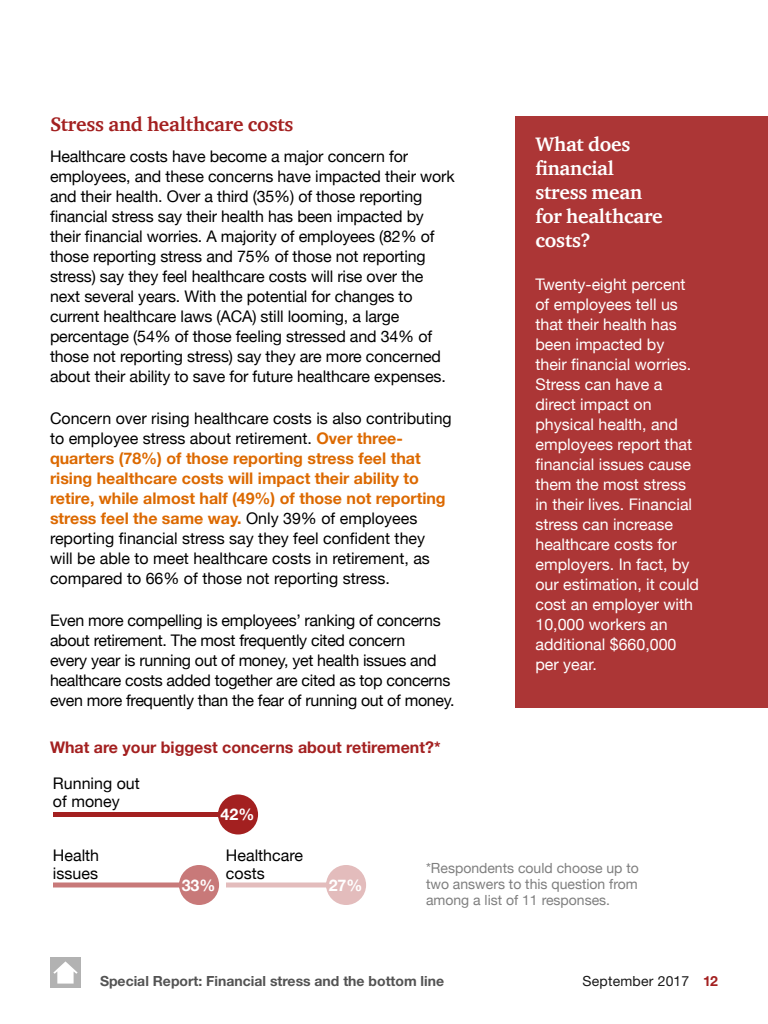
<style>
.page{position:relative;width:768px;height:1024px;background:#fff}
.page>*{position:absolute;margin:0;border:0;box-sizing:border-box;transform-origin:0 0}
.t1{font:700 20px/24px "ITC Charter Com";letter-spacing:-.01em;color:#fff}
.t2{font:700 20px "ITC Charter Com";letter-spacing:-.01em;color:#a32020}
.t3{font:16px/20px "Helvetica Neue";letter-spacing:-.01em;color:#000}
.t4{font:16px/20px "Helvetica Neue";color:#fff}
.t5{font:700 16px "Helvetica Neue";color:#a32020}
.t6{font:700 16px "Helvetica Neue";color:#fff}
.t7{font:14px/16px "Helvetica Neue";color:#7f7f7f;text-align:justify}
.t8{font:700 14px "Helvetica Neue LT Std";color:#535353}
.t9{font:14px "Helvetica Neue LT Std";letter-spacing:.015em;color:#191919}
.s1{font-weight:700;color:#dc6900}
.s2{font-weight:700;color:#a32020}
</style>
<div class="page">
<div style="left:50px;top:957px;width:31px;height:31px;background:#b2b2b2"></div>
<svg style="left:53px;top:961px;width:25px;height:23px"></svg>
<div style="left:53px;top:812px;width:175px;height:5px;background:#a32020"></div>
<div style="left:53px;top:882px;width:136px;height:6px;background:#c87979"></div>
<div style="left:226px;top:882px;width:110px;height:6px;background:#e3bcbc"></div>
<div style="left:218px;top:794px;width:40px;height:40px;background:#a32020;border-radius:50%"></div>
<div style="left:179px;top:865px;width:40px;height:40px;background:#c87979;border-radius:50%"></div>
<div style="left:326px;top:865px;width:40px;height:40px;background:#e3bcbc;border-radius:50%"></div>
<div style="left:515px;top:116px;width:253px;height:592px;background:#ac3636"></div>
<p class="t2" style="left:50px;top:112px;width:245px">Stress and healthcare costs</p>
<p class="t3" style="left:50px;top:147px;width:406px">Healthcare costs have become a major concern for employees, and these concerns have impacted their work and their health. Over a third (35%) of those reporting financial stress say their health has been impacted by their financial worries. A majority of employees (82% of those reporting stress and 75% of those not reporting stress) say they feel healthcare costs will rise over the next several years. With the potential for changes to current healthcare laws (ACA) still looming, a large percentage (54% of those feeling stressed and 34% of those not reporting stress) say they are more concerned about their ability to save for future healthcare expenses.</p>
<p class="t3" style="left:50px;top:409px;width:403px">Concern over rising healthcare costs is also contributing to employee stress about retirement. <span class="s1">Over three&shy;quarters (78%) of those reporting stress feel that rising healthcare costs will impact their ability to retire, while almost half (49%) of those not reporting stress feel the same way.</span> Only 39% of employees reporting financial stress say they feel confident they will be able to meet healthcare costs in retirement, as compared to 66% of those not reporting stress.</p>
<p class="t3" style="left:50px;top:611px;width:406px">Even more compelling is employees’ ranking of concerns about retirement. The most frequently cited concern<br>every year is running out of money, yet health issues and healthcare costs added together are cited as top concerns even more frequently than the fear of running out of money.</p>
<p class="t5" style="left:50px;top:735px;width:392px">What are your biggest concerns about retirement?*</p>
<p class="t3" style="left:53px;top:775px;width:88px;line-height:18px">Running out of money</p>
<p class="t6" style="left:221px;top:802px;width:35px">42%</p>
<p class="t1" style="left:535px;top:132px;width:129px">What does financial stress mean for healthcare costs?</p>
<p class="t4" style="left:535px;top:275px;width:165px">Twenty-eight percent of employees tell us that their health has been impacted by their financial worries.<br>Stress can have a direct impact on physical health, and employees report that financial issues cause them the most stress in their lives. Financial stress can increase healthcare costs for employers. In fact, by our estimation, it could cost an employer with<br>10,000 workers an additional $660,000 per year.</p>
<p class="t3" style="left:53px;top:847px;width:48px;line-height:18px">Health issues</p>
<p class="t3" style="left:226px;top:847px;width:79px;line-height:18px">Healthcare costs</p>
<p class="t6" style="left:182px;top:872px;width:35px">33%</p>
<p class="t6" style="left:329px;top:872px;width:35px">27%</p>
<p class="t7" style="left:426px;top:861px;width:214px">*Respondents could choose up to two answers to this question from among a list of 11 responses.</p>
<p class="t8" style="left:100px;top:972px;width:346px">Special Report: Financial stress and the bottom line</p>
<p class="t9" style="left:583px;top:972px;width:137px">September 2017 <span class="s2">12</span></p>
</div>
